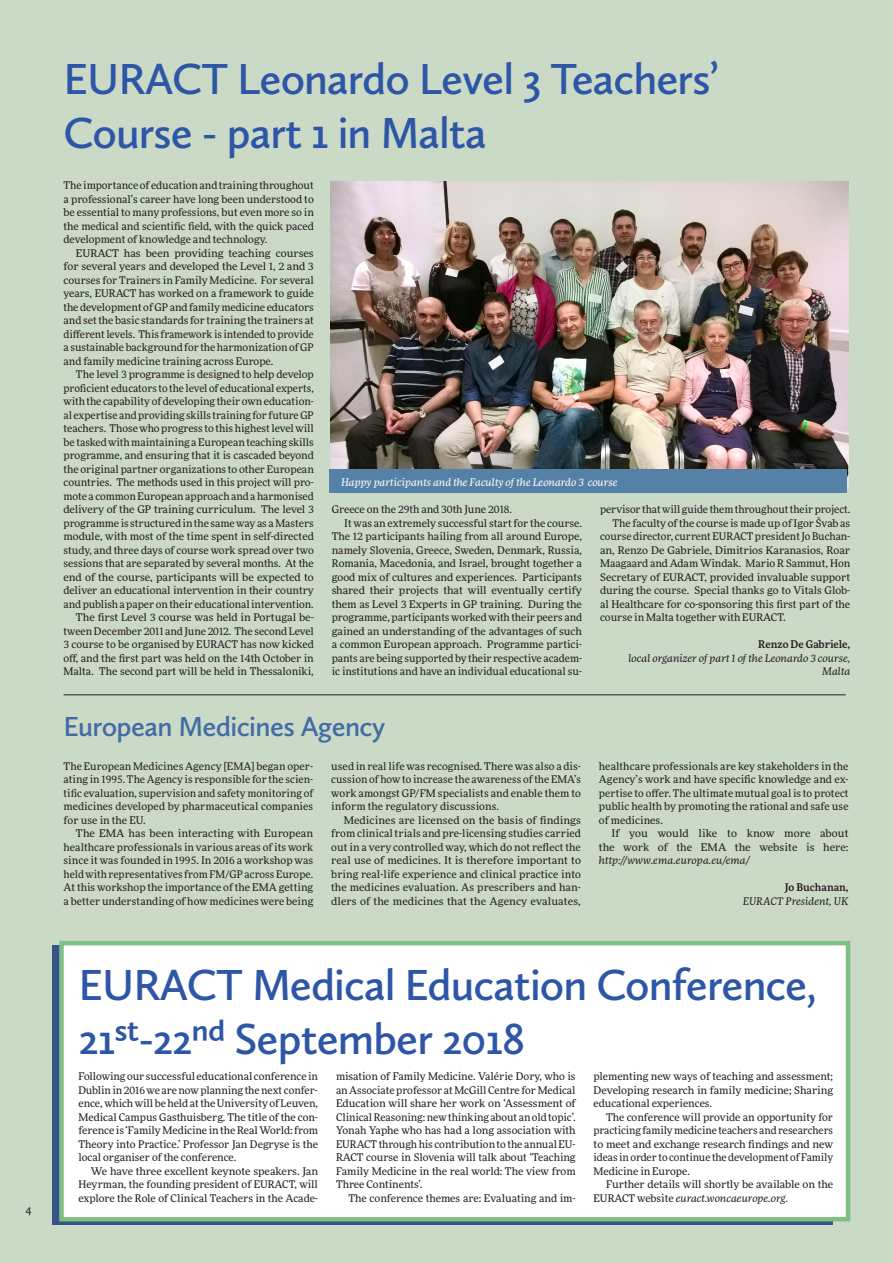
<style>
.page{position:relative;width:893px;height:1263px;background:#cbd9c7}
.page>*{position:absolute;margin:0;border:0;box-sizing:border-box;transform-origin:0 0}
.head_big{font:600 45px/54px "Calluna Sans";letter-spacing:-.02em;color:#2e56a6}
.head_16pt{font:600 28.5px "Calluna Sans";letter-spacing:-.02em;color:#416ca6}
.t1{font:12px "Calluna Sans";color:#231f20}
.Body{font:10.5px/13.5px "More Pro";color:#231f20;text-align:justify}
.body_first{font:10.5px/13.5px "More Pro";color:#231f20;text-align:justify}
.name_status{font:italic 10.5px/13.5px "More Pro";color:#231f20;text-align:right}
.name_status-2{font:italic 10.5px "More Pro";color:#fff}
.name_bold{font:500 10.5px "More Pro";color:#231f20}
.s1{font-style:italic}
</style>
<div class="page">
<svg style="left:53px;top:945px;width:780px;height:280px;background:#3b5c84"></svg>
<div style="left:59px;top:941px;width:791px;height:280px;background:#fff;border:4px solid #7ebf83"></div>
<img style="left:330px;top:182px;width:519px;height:304px">
<hr style="left:64px;top:694px;width:782px;height:1px;background:#231f20">
<div style="left:329px;top:470px;width:518px;height:23px;background:#5681a6"></div>
<p class="t1" style="left:26px;top:1201px;width:8px">4</p>
<p class="head_big" style="left:64px;top:51px;width:657px">EURACT Leonardo Level 3 Teachers’<br>Course - part 1 in Malta</p>
<p class="Body" style="left:64px;top:178px;width:252px">The importance of education and training throughout a professional’s career have long been understood to be essential to many professions, but even more so in the medical and scientific field, with the quick paced development of knowledge and technology.</p>
<p class="Body" style="left:64px;top:246px;width:252px;text-indent:12px">EURACT has been providing teaching courses for several years and developed the Level 1, 2 and 3 courses for Trainers in Family Medicine. For several years, EURACT has worked on a framework to guide the development of GP and family medicine educators and set the basic standards for training the trainers at different levels. This framework is intended to provide a sustainable background for the harmonization of GP and family medicine training across Europe.</p>
<p class="Body" style="left:64px;top:367px;width:252px;text-indent:12px">The level 3 programme is designed to help develop proficient educators to the level of educational experts, with the capability of developing their own education&shy;al expertise and providing skills training for future GP teachers. Those who progress to this highest level will be tasked with maintaining a European teaching skills programme, and ensuring that it is cascaded beyond the original partner organizations to other European countries. The methods used in this project will pro&shy;mote a common European approach and a harmonised delivery of the GP training curriculum. The level 3 programme is structured in the same way as a Masters module, with most of the time spent in self-directed study, and three days of course work spread over two sessions that are separated by several months. At the end of the course, participants will be expected to deliver an educational intervention in their country and publish a paper on their educational intervention.</p>
<p class="Body" style="left:64px;top:610px;width:252px;text-indent:12px">The first Level 3 course was held in Portugal be&shy;tween December 2011 and June 2012. The second Level 3 course to be organised by EURACT has now kicked off, and the first part was held on the 14th October in Malta. The second part will be held in Thessaloniki,</p>
<p class="name_status-2" style="left:341px;top:475px;width:278px">Happy participants and the Faculty of the Leonardo 3 course</p>
<p class="Body" style="left:600px;top:502px;width:252px">pervisor that will guide them throughout their project.</p>
<p class="Body" style="left:600px;top:516px;width:252px;text-indent:12px">The faculty of the course is made up of Igor Švab as course director, current EURACT president Jo Buchan&shy;an, Renzo De Gabriele, Dimitrios Karanasios, Roar Maagaard and Adam Windak. Mario R Sammut, Hon Secretary of EURACT, provided invaluable support during the course. Special thanks go to Vitals Glob&shy;al Healthcare for co-sponsoring this first part of the course in Malta together with EURACT.</p>
<p class="name_bold" style="left:758px;top:637px;width:94px">Renzo De Gabriele,</p>
<p class="name_status" style="left:629px;top:651px;width:223px">local organizer of part 1 of the Leonardo 3 course,<br>Malta</p>
<p class="Body" style="left:332px;top:502px;width:182px">Greece on the 29th and 30th June 2018.</p>
<p class="Body" style="left:332px;top:516px;width:252px;text-indent:12px">It was an extremely successful start for the course.<br>The 12 participants hailing from all around Europe, namely Slovenia, Greece, Sweden, Denmark, Russia, Romania, Macedonia, and Israel, brought together a good mix of cultures and experiences. Participants shared their projects that will eventually certify them as Level 3 Experts in GP training. During the programme, participants worked with their peers and gained an understanding of the advantages of such a common European approach. Programme partici&shy;pants are being supported by their respective academ&shy;ic institutions and have an individual educational su-</p>
<p class="head_16pt" style="left:64px;top:709px;width:323px">European Medicines Agency</p>
<p class="body_first" style="left:64px;top:759px;width:251px">The European Medicines Agency [EMA] began oper&shy;ating in 1995. The Agency is responsible for the scien&shy;tific evaluation, supervision and safety monitoring of medicines developed by pharmaceutical companies for use in the EU.</p>
<p class="Body" style="left:64px;top:826px;width:251px;text-indent:12px">The EMA has been interacting with European healthcare professionals in various areas of its work since it was founded in 1995. In 2016 a workshop was held with representatives from FM/GP across Europe.<br>At this workshop the importance of the EMA getting a better understanding of how medicines were being</p>
<p class="Body" style="left:331px;top:759px;width:251px">used in real life was recognised. There was also a dis&shy;cussion of how to increase the awareness of the EMA’s work amongst GP/FM specialists and enable them to inform the regulatory discussions.</p>
<p class="Body" style="left:331px;top:813px;width:251px;text-indent:12px">Medicines are licensed on the basis of findings from clinical trials and pre-licensing studies carried out in a very controlled way, which do not reflect the real use of medicines. It is therefore important to bring real-life experience and clinical practice into the medicines evaluation. As prescribers and han&shy;dlers of the medicines that the Agency evaluates,</p>
<p class="Body" style="left:599px;top:759px;width:251px">healthcare professionals are key stakeholders in the Agency’s work and have specific knowledge and ex&shy;pertise to offer. The ultimate mutual goal is to protect public health by promoting the rational and safe use of medicines.</p>
<p class="Body" style="left:599px;top:826px;width:251px;text-indent:12px">If you would like to know more about the work of the EMA the website is here: <span class="s1">http://www.ema.europa.eu/ema/</span></p>
<p class="name_bold" style="left:785px;top:880px;width:65px">Jo Buchanan,</p>
<p class="name_status" style="left:743px;top:894px;width:107px">EURACT President, UK</p>
<p class="head_big" style="left:78px;top:957px;width:740px">EURACT Medical Education Conference,<br>21st-22nd September 2018</p>
<p class="body_first" style="left:78px;top:1069px;width:241px">Following our successful educational conference in Dublin in 2016 we are now planning the next confer&shy;ence, which will be held at the University of Leuven, Medical Campus Gasthuisberg. The title of the con&shy;ference is ‘Family Medicine in the Real World: from Theory into Practice.’ Professor Jan Degryse is the local organiser of the conference.</p>
<p class="Body" style="left:78px;top:1164px;width:241px;text-indent:12px">We have three excellent keynote speakers. Jan Heyrman, the founding president of EURACT, will explore the Role of Clinical Teachers in the Acade-</p>
<p class="Body" style="left:336px;top:1069px;width:241px">misation of Family Medicine. Valérie Dory, who is an Associate professor at McGill Centre for Medical Education will share her work on ‘Assessment of Clinical Reasoning: new thinking about an old topic’.<br>Yonah Yaphe who has had a long association with EURACT through his contribution to the annual EU-RACT course in Slovenia will talk about ‘Teaching Family Medicine in the real world: The view from Three Continents’.</p>
<p class="Body" style="left:348px;top:1191px;width:229px">The conference themes are: Evaluating and im-</p>
<p class="Body" style="left:594px;top:1069px;width:241px">plementing new ways of teaching and assessment; Developing research in family medicine; Sharing educational experiences.</p>
<p class="Body" style="left:594px;top:1110px;width:241px;text-indent:12px">The conference will provide an opportunity for practicing family medicine teachers and researchers to meet and exchange research findings and new ideas in order to continue the development of Family Medicine in Europe.</p>
<p class="Body" style="left:594px;top:1177px;width:241px;text-indent:12px">Further details will shortly be available on the<br>EURACT website <span class="s1">euract.woncaeurope.org.</span></p>
</div>
